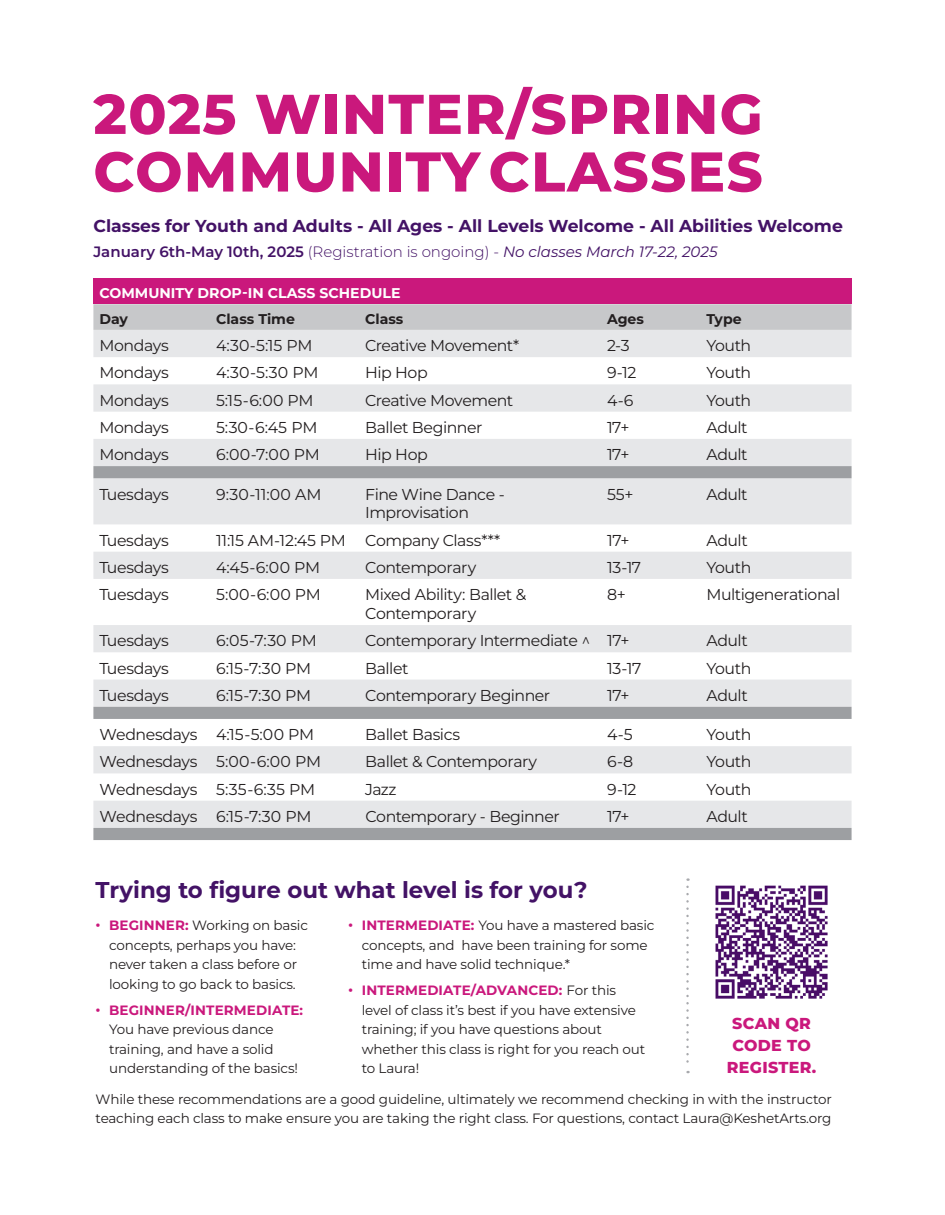
<style>
.page{position:relative;width:945px;height:1215px;background:#fff}
.page>*{position:absolute;margin:0;border:0;box-sizing:border-box;transform-origin:0 0}
.t1{font:800 55.95px "Montserrat";letter-spacing:.025em;color:#ca187c}
.t2{font:700 22.8px "Montserrat";color:#431266}
.t3{font:700 17.25px "Montserrat";color:#431266}
.t4{font:800 15.9px/22.2px "Montserrat";letter-spacing:.02em;color:#ca187c;text-align:center}
.t5{font:15.75px/18.9px "Montserrat";letter-spacing:-.025em;color:#231f20}
.t6{font:300 15px "Montserrat";color:#431266}
.t7{font:700 14.1px "Montserrat";color:#fff}
.t8{font:700 14.1px "Montserrat";color:#231f20}
.t9{font:13.5px/19.5px "Montserrat";letter-spacing:-.01em;color:#231f20}
.s1{font-weight:600}
.s2{font-weight:400;font-style:italic}
.s3{font-weight:700;color:#ca187c}
</style>
<div class="page">
<div style="left:93px;top:279px;width:759px;height:25px;background:#ca187c"></div>
<div style="left:93px;top:304px;width:759px;height:26px;background:#c7c8ca"></div>
<svg style="left:93px;top:330px;width:759px;height:136px;fill:#e6e7e9"></svg>
<svg style="left:93px;top:466px;width:759px;height:374px;fill:#e6e7e9"></svg>
<img style="left:715px;top:885px;width:113px;height:114px">
<svg style="left:686px;top:887px;width:3px;height:186px"></svg>
<p class="t1" style="left:93px;top:73px;width:671px">2025 WINTER/SPRING</p>
<p class="t1" style="left:93px;top:131px;width:671px">COMMUNITY CLASSES</p>
<p class="t3" style="left:93px;top:213px;width:751px">Classes for Youth and Adults - All Ages - All Levels Welcome - All Abilities Welcome</p>
<p class="t6" style="left:93px;top:242px;width:626px"><span class="s1">January 6th-May 10th, 2025</span> (Registration is ongoing) - <span class="s2">No classes March 17-22, 2025</span></p>
<p class="t7" style="left:99px;top:283px;width:303px">COMMUNITY DROP-IN CLASS SCHEDULE</p>
<p class="t8" style="left:99px;top:309px;width:30px">Day</p>
<p class="t8" style="left:216px;top:309px;width:81px">Class Time</p>
<p class="t8" style="left:365px;top:309px;width:40px">Class</p>
<p class="t8" style="left:607px;top:309px;width:39px">Ages</p>
<p class="t8" style="left:706px;top:309px;width:37px">Type</p>
<p class="t5" style="left:99px;top:336px;width:71px">Mondays</p>
<p class="t5" style="left:216px;top:336px;width:98px">4:30-5:15 PM</p>
<p class="t5" style="left:365px;top:336px;width:156px">Creative Movement*</p>
<p class="t5" style="left:607px;top:336px;width:24px">2-3</p>
<p class="t5" style="left:706px;top:336px;width:46px">Youth</p>
<p class="t5" style="left:99px;top:363px;width:71px">Mondays</p>
<p class="t5" style="left:216px;top:363px;width:104px">4:30-5:30 PM</p>
<p class="t5" style="left:365px;top:363px;width:64px">Hip Hop</p>
<p class="t5" style="left:607px;top:363px;width:31px">9-12</p>
<p class="t5" style="left:706px;top:363px;width:46px">Youth</p>
<p class="t5" style="left:99px;top:390px;width:71px">Mondays</p>
<p class="t5" style="left:216px;top:390px;width:99px">5:15-6:00 PM</p>
<p class="t5" style="left:365px;top:390px;width:150px">Creative Movement</p>
<p class="t5" style="left:607px;top:390px;width:28px">4-6</p>
<p class="t5" style="left:706px;top:390px;width:46px">Youth</p>
<p class="t5" style="left:99px;top:417px;width:71px">Mondays</p>
<p class="t5" style="left:216px;top:417px;width:103px">5:30-6:45 PM</p>
<p class="t5" style="left:365px;top:417px;width:119px">Ballet Beginner</p>
<p class="t5" style="left:607px;top:417px;width:24px">17+</p>
<p class="t5" style="left:706px;top:417px;width:43px">Adult</p>
<p class="t5" style="left:99px;top:445px;width:71px">Mondays</p>
<p class="t5" style="left:216px;top:445px;width:105px">6:00-7:00 PM</p>
<p class="t5" style="left:365px;top:445px;width:64px">Hip Hop</p>
<p class="t5" style="left:607px;top:445px;width:24px">17+</p>
<p class="t5" style="left:706px;top:445px;width:43px">Adult</p>
<p class="t5" style="left:99px;top:484px;width:71px">Tuesdays</p>
<p class="t5" style="left:216px;top:484px;width:107px">9:30-11:00 AM</p>
<p class="t5" style="left:365px;top:484px;width:141px">Fine Wine Dance -<br>Improvisation</p>
<p class="t5" style="left:607px;top:484px;width:28px">55+</p>
<p class="t5" style="left:706px;top:484px;width:43px">Adult</p>
<p class="t5" style="left:100px;top:530px;width:71px">Tuesdays</p>
<p class="t5" style="left:216px;top:530px;width:131px">11:15 AM-12:45 PM</p>
<p class="t5" style="left:365px;top:530px;width:137px">Company Class***</p>
<p class="t5" style="left:607px;top:530px;width:24px">17+</p>
<p class="t5" style="left:706px;top:530px;width:43px">Adult</p>
<p class="t5" style="left:100px;top:557px;width:71px">Tuesdays</p>
<p class="t5" style="left:216px;top:557px;width:106px">4:45-6:00 PM</p>
<p class="t5" style="left:365px;top:557px;width:112px">Contemporary</p>
<p class="t5" style="left:607px;top:557px;width:36px">13-17</p>
<p class="t5" style="left:707px;top:557px;width:46px">Youth</p>
<p class="t5" style="left:100px;top:585px;width:71px">Tuesdays</p>
<p class="t5" style="left:216px;top:585px;width:106px">5:00-6:00 PM</p>
<p class="t5" style="left:365px;top:585px;width:163px">Mixed Ability: Ballet &amp;<br>Contemporary</p>
<p class="t5" style="left:607px;top:585px;width:20px">8+</p>
<p class="t5" style="left:707px;top:585px;width:135px">Multigenerational</p>
<p class="t5" style="left:100px;top:631px;width:71px">Tuesdays</p>
<p class="t5" style="left:216px;top:631px;width:102px">6:05-7:30 PM</p>
<p class="t5" style="left:365px;top:631px;width:227px">Contemporary Intermediate ^</p>
<p class="t5" style="left:607px;top:631px;width:24px">17+</p>
<p class="t5" style="left:707px;top:631px;width:43px">Adult</p>
<p class="t5" style="left:100px;top:658px;width:71px">Tuesdays</p>
<p class="t5" style="left:216px;top:658px;width:97px">6:15-7:30 PM</p>
<p class="t5" style="left:365px;top:658px;width:45px">Ballet</p>
<p class="t5" style="left:607px;top:658px;width:36px">13-17</p>
<p class="t5" style="left:707px;top:658px;width:46px">Youth</p>
<p class="t5" style="left:100px;top:685px;width:71px">Tuesdays</p>
<p class="t5" style="left:216px;top:685px;width:97px">6:15-7:30 PM</p>
<p class="t5" style="left:365px;top:685px;width:187px">Contemporary Beginner</p>
<p class="t5" style="left:607px;top:685px;width:24px">17+</p>
<p class="t5" style="left:707px;top:685px;width:43px">Adult</p>
<p class="t5" style="left:100px;top:725px;width:99px">Wednesdays</p>
<p class="t5" style="left:216px;top:725px;width:100px">4:15-5:00 PM</p>
<p class="t5" style="left:365px;top:725px;width:96px">Ballet Basics</p>
<p class="t5" style="left:607px;top:725px;width:27px">4-5</p>
<p class="t5" style="left:707px;top:725px;width:46px">Youth</p>
<p class="t5" style="left:100px;top:752px;width:99px">Wednesdays</p>
<p class="t5" style="left:216px;top:752px;width:106px">5:00-6:00 PM</p>
<p class="t5" style="left:365px;top:752px;width:173px">Ballet &amp; Contemporary</p>
<p class="t5" style="left:607px;top:752px;width:27px">6-8</p>
<p class="t5" style="left:707px;top:752px;width:46px">Youth</p>
<p class="t5" style="left:100px;top:779px;width:99px">Wednesdays</p>
<p class="t5" style="left:216px;top:779px;width:101px">5:35-6:35 PM</p>
<p class="t5" style="left:365px;top:779px;width:33px">Jazz</p>
<p class="t5" style="left:607px;top:779px;width:31px">9-12</p>
<p class="t5" style="left:707px;top:779px;width:46px">Youth</p>
<p class="t5" style="left:100px;top:806px;width:99px">Wednesdays</p>
<p class="t5" style="left:216px;top:806px;width:97px">6:15-7:30 PM</p>
<p class="t5" style="left:365px;top:806px;width:196px">Contemporary - Beginner</p>
<p class="t5" style="left:607px;top:806px;width:24px">17+</p>
<p class="t5" style="left:707px;top:806px;width:43px">Adult</p>
<p class="t2" style="left:96px;top:873px;width:493px">Trying to figure out what level is for you?</p>
<p class="t9" style="left:96px;top:915px;width:214px;text-align:center"><span class="s3">• BEGINNER:</span> Working on basic concepts, perhaps you have: never taken a class before or looking to go back to basics.</p>
<p class="t9" style="left:109px;top:1000px;width:196px;text-indent:-14px"><span class="s3">• BEGINNER/INTERMEDIATE:<br></span>You have previous dance training, and have a solid understanding of the basics!</p>
<p class="t9" style="left:362px;top:915px;width:294px;text-indent:-14px"><span class="s3">• INTERMEDIATE:</span> You have a mastered basic concepts, and have been training for some time and have solid technique.*</p>
<p class="t9" style="left:362px;top:980px;width:285px;text-indent:-14px"><span class="s3">• INTERMEDIATE/ADVANCED:</span> For this level of class it’s best if you have extensive training; if you have questions about whether this class is right for you reach out to Laura!</p>
<p class="t4" style="left:727px;top:1011px;width:91px">SCAN QR<br>CODE TO<br>REGISTER.</p>
<p class="t9" style="left:96px;top:1089px;width:738px">While these recommendations are a good guideline, ultimately we recommend checking in with the instructor teaching each class to make ensure you are taking the right class. For questions, contact Laura@KeshetArts.org</p>
</div>
